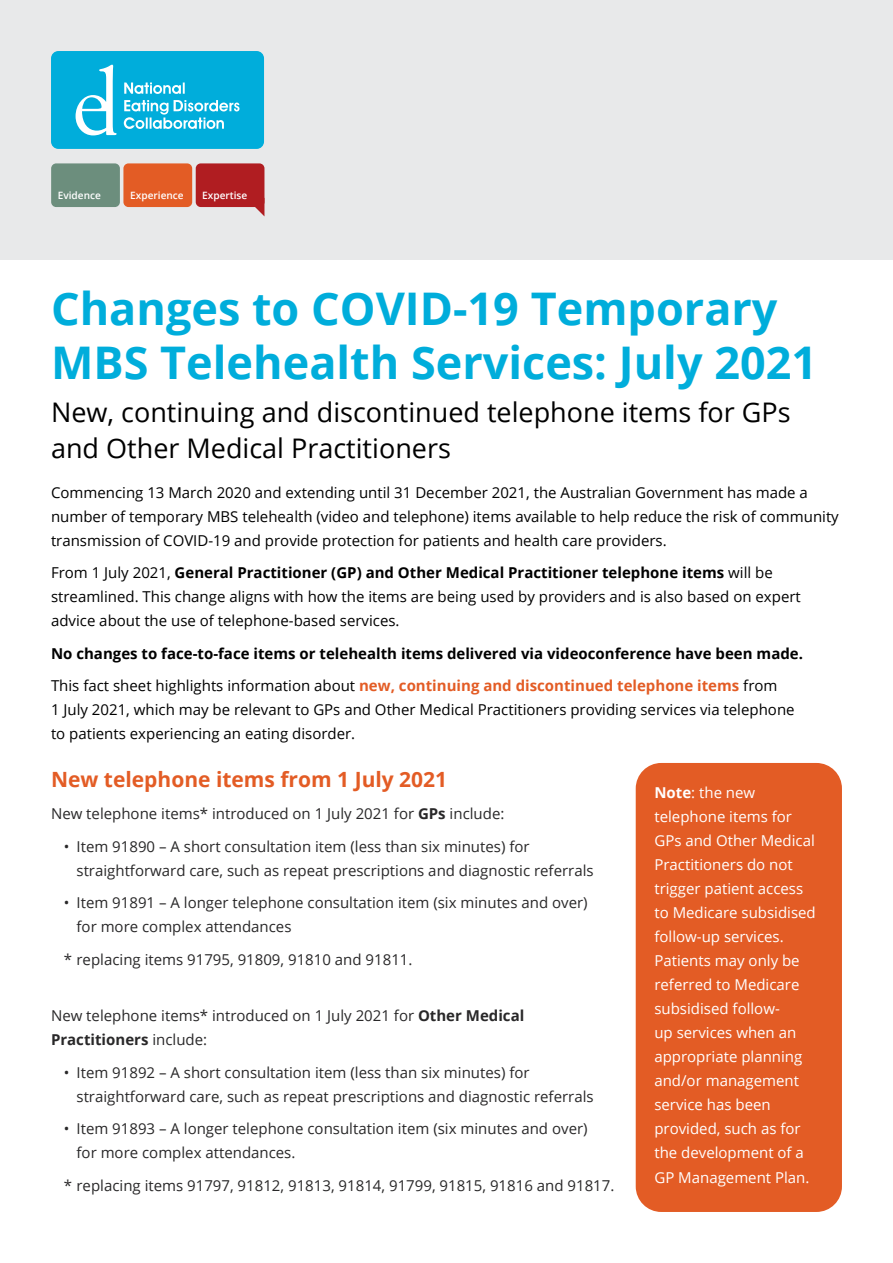
<style>
.page{position:relative;width:893px;height:1263px;background:#fff}
.page>*{position:absolute;margin:0;border:0;box-sizing:border-box;transform-origin:0 0}
.t1{font:700 45px/54px "Open Sans";color:#00addb}
.t2{font:27px/36px "Open Sans";color:#000}
.t3{font:700 21px "Open Sans";color:#e35c25}
.t4{font:15px/24px "Open Sans";color:#292829}
.t5{font:15px/24px "Open Sans";color:#000}
.t6{font:15px/24px "Open Sans";color:#fff}
.t7{font:700 15px/32.5px "Open Sans";color:#000}
.t8{font:600 10.05px "Open Sans";color:#fff}
.s1{font-weight:700}
.s2{font-weight:400}
.s3{color:#e35c25}
</style>
<div class="page">
<div style="left:0;top:0;width:893px;height:259px;background:#e8e9ea"></div>
<div style="left:51px;top:163px;width:69px;height:44px;background:#6c8e7d;border-radius:5px"></div>
<div style="left:123px;top:163px;width:69px;height:44px;background:#e35c25;border-radius:5px"></div>
<div style="left:196px;top:163px;width:68px;height:44px;background:#b01d21;border-radius:5px"></div>
<svg style="left:255px;top:204px;width:9px;height:12px"></svg>
<div style="left:51px;top:51px;width:213px;height:98px;background:#00addb;border-radius:7px"></div>
<svg style="left:76px;top:65px;width:41px;height:70px"></svg>
<svg style="left:124px;top:100px;width:115px;height:29px"></svg>
<svg style="left:124px;top:83px;width:61px;height:11px"></svg>
<div style="left:636px;top:763px;width:206px;height:449px;background:#e35c25;border-radius:26px"></div>
<p class="t8" style="left:58px;top:189px;width:45px">Evidence</p>
<p class="t8" style="left:130px;top:189px;width:55px">Experience</p>
<p class="t8" style="left:202px;top:189px;width:47px">Expertise</p>
<h1 class="t1" style="left:51px;top:280px;width:768px">Changes to COVID-19 Temporary<br>MBS Telehealth Services: July 2021</h1>
<h2 class="t2" style="left:51px;top:393px;width:741px">New, continuing and discontinued telephone items for GPs and Other Medical Practitioners</h2>
<p class="t5" style="left:51px;top:480px;width:789px">Commencing 13 March 2020 and extending until 31 December 2021, the Australian Government has made a number of temporary MBS telehealth (video and telephone) items available to help reduce the risk of community transmission of COVID-19 and provide protection for patients and health care providers.</p>
<p class="t5" style="left:51px;top:560px;width:751px">From 1 July 2021, <span class="s1">General Practitioner (GP) and Other Medical Practitioner telephone items</span> will be streamlined. This change aligns with how the items are being used by providers and is also based on expert advice about the use of telephone-based services.</p>
<p class="t7" style="left:51px;top:636px;width:753px">No changes to face-to-face items or telehealth items delivered via videoconference have been made.<br><span class="s2">This fact sheet highlights information about</span> <span class="s3">new, continuing and discontinued telephone items</span> <span class="s2">from</span></p>
<p class="t5" style="left:51px;top:697px;width:745px">1 July 2021, which may be relevant to GPs and Other Medical Practitioners providing services via telephone to patients experiencing an eating disorder.</p>
<h3 class="t3" style="left:51px;top:764px;width:398px">New telephone items from 1 July 2021</h3>
<p class="t4" style="left:51px;top:801px;width:455px">New telephone items* introduced on 1 July 2021 for <span class="s1">GPs</span> include:</p>
<p class="t4" style="left:77px;top:834px;width:519px;text-indent:-13px">• Item 91890 – A short consultation item (less than six minutes) for straightforward care, such as repeat prescriptions and diagnostic referrals</p>
<p class="t4" style="left:77px;top:890px;width:513px;text-indent:-13px">• Item 91891 – A longer telephone consultation item (six minutes and over) for more complex attendances</p>
<p class="t4" style="left:64px;top:947px;width:350px">* replacing items 91795, 91809, 91810 and 91811.</p>
<p class="t4" style="left:51px;top:1003px;width:475px">New telephone items* introduced on 1 July 2021 for <span class="s1">Other Medical<br>Practitioners</span> include:</p>
<p class="t4" style="left:77px;top:1060px;width:519px;text-indent:-13px">• Item 91892 – A short consultation item (less than six minutes) for straightforward care, such as repeat prescriptions and diagnostic referrals</p>
<p class="t4" style="left:77px;top:1116px;width:513px;text-indent:-13px">• Item 91893 – A longer telephone consultation item (six minutes and over) for more complex attendances.</p>
<p class="t4" style="left:64px;top:1173px;width:552px">* replacing items 91797, 91812, 91813, 91814, 91799, 91815, 91816 and 91817.</p>
<p class="t6" style="left:654px;top:781px;width:163px"><span class="s1">Note</span>: the new telephone items for<br>GPs and Other Medical<br>Practitioners do not trigger patient access to Medicare subsidised follow-up services.<br>Patients may only be referred to Medicare subsidised follow-<br>up services when an appropriate planning and/or management service has been provided, such as for the development of a<br>GP Management Plan.</p>
</div>
